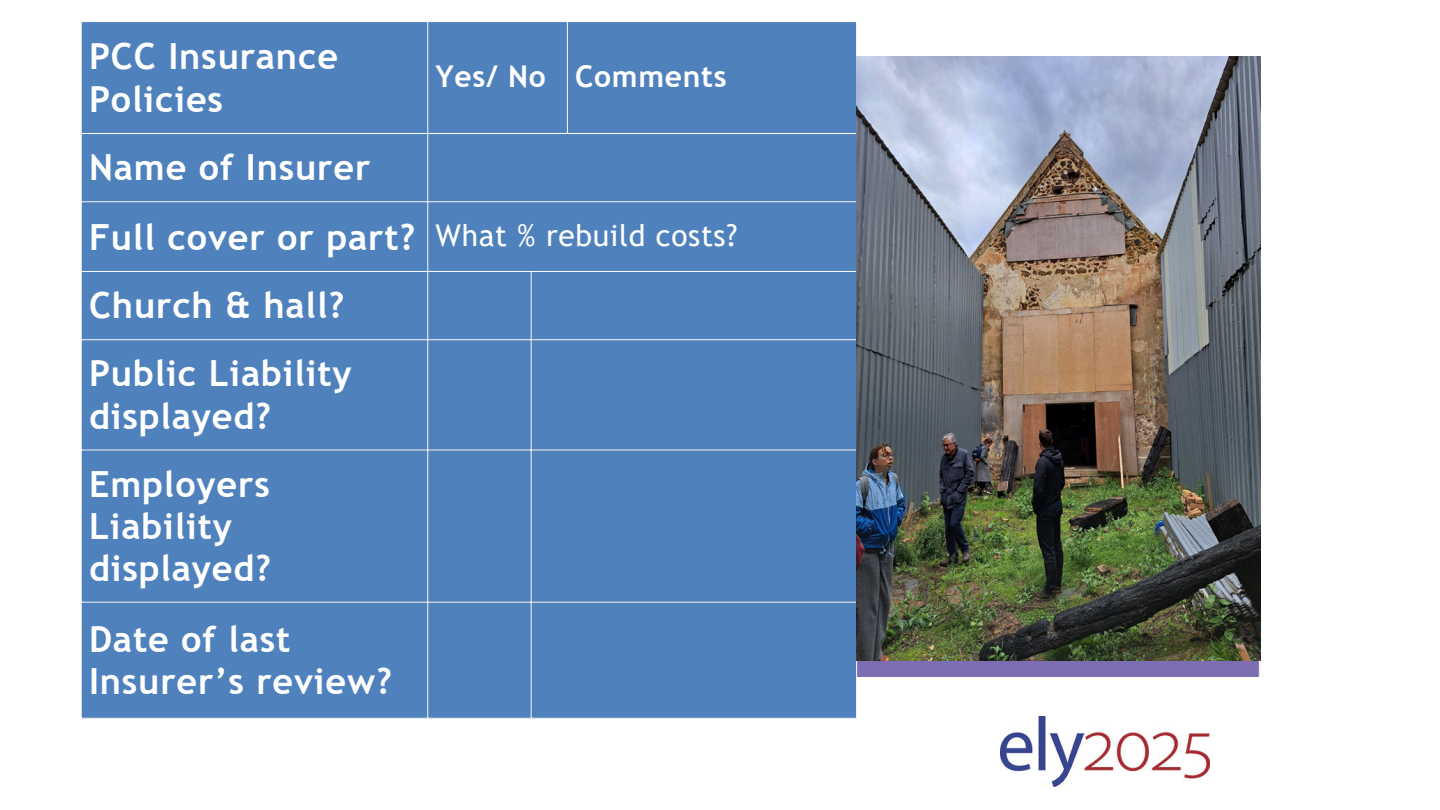
<style>
.page{position:relative;width:1440px;height:810px;background:#fff}
.page>*{position:absolute;margin:0;border:0;box-sizing:border-box;transform-origin:0 0}
.t1{font:700 36px/42.2px "Trebuchet MS";letter-spacing:.025em;color:#fff}
.t2{font:30px "Trebuchet MS";letter-spacing:.025em;color:#fff}
.t3{font:700 30px "Trebuchet MS";letter-spacing:.025em;color:#fff}
</style>
<div class="page">
<img style="left:1001px;top:717px;width:208px;height:69px">
<div style="left:857px;top:661px;width:403px;height:16px;background:#7d6eb4"></div>
<div style="left:82px;top:22px;width:774px;height:696px;background:#4f81bd"></div>
<hr style="left:427px;top:22px;width:1px;height:696px;background:#fff">
<hr style="left:531px;top:272px;width:1px;height:446px;background:#fff">
<hr style="left:567px;top:22px;width:1px;height:111px;background:#fff">
<hr style="left:81px;top:133px;width:776px;height:1px;background:#fff">
<hr style="left:81px;top:201px;width:776px;height:1px;background:#fff">
<hr style="left:81px;top:271px;width:776px;height:1px;background:#fff">
<hr style="left:81px;top:339px;width:776px;height:1px;background:#fff">
<hr style="left:81px;top:450px;width:776px;height:1px;background:#fff">
<hr style="left:81px;top:602px;width:776px;height:1px;background:#fff">
<img style="left:857px;top:57px;width:403px;height:604px">
<p class="t1" style="left:89px;top:35px;width:250px">PCC Insurance<br>Policies</p>
<p class="t1" style="left:89px;top:146px;width:283px">Name of Insurer</p>
<p class="t3" style="left:435px;top:59px;width:112px">Yes/ No</p>
<p class="t3" style="left:575px;top:59px;width:153px">Comments</p>
<p class="t1" style="left:89px;top:216px;width:328px">Full cover or part?</p>
<p class="t2" style="left:435px;top:218px;width:304px">What % rebuild costs?</p>
<p class="t1" style="left:89px;top:284px;width:257px">Church &amp; hall?</p>
<p class="t1" style="left:89px;top:352px;width:264px">Public Liability displayed?</p>
<p class="t1" style="left:89px;top:463px;width:183px">Employers<br>Liability displayed?</p>
<p class="t1" style="left:89px;top:618px;width:304px">Date of last<br>Insurer’s review?</p>
</div>
